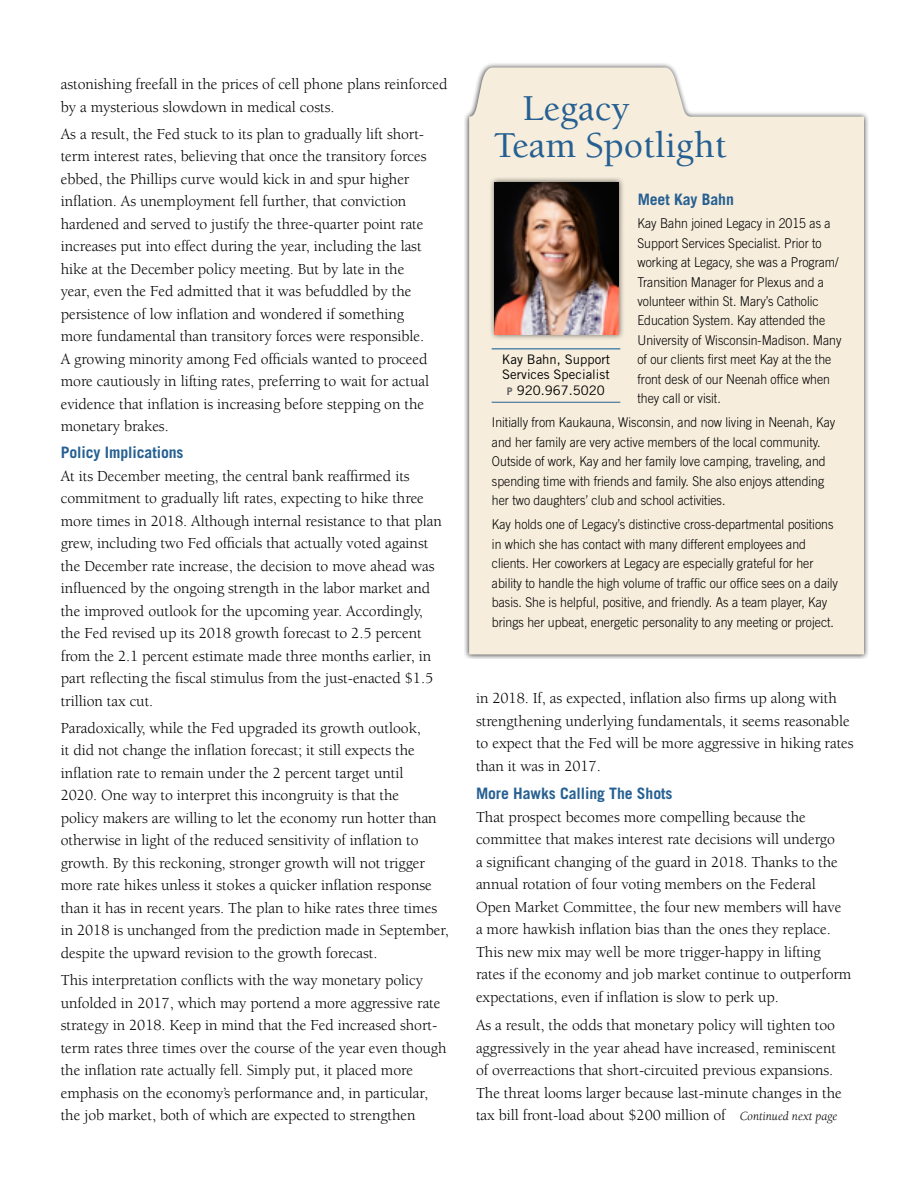
<style>
.page{position:relative;width:918px;height:1188px;background:#fff}
.page>*{position:absolute;margin:0;border:0;box-sizing:border-box;transform-origin:0 0}
.t1{font:500 37.5px/37.5px "Berkeley Std";color:#266092}
.t2{font:15.75px/22.5px "Berkeley Std";letter-spacing:-.005em;color:#000}
.t3{font:700 15.75px "Trade Gothic";letter-spacing:-.005em;color:#266092}
.t4{font:300 13.5px/19.5px "Trade Gothic";color:#000;scale:.91 1}
.t5{font:13.2px/14.2px "Trade Gothic";color:#000}
.t6{font:italic 12.75px "Berkeley Std";color:#000}
.s1{font-weight:700;font-size:10.5px;color:#5f6062}
</style>
<div class="page">
<div style="left:464px;top:62px;width:405px;height:597px;background:#000;opacity:.75"></div>
<div style="left:469px;top:68px;width:395px;height:586px;background:#f6eddc"></div>
<div style="left:489px;top:177px;width:135px;height:163px;background:#000;opacity:.55"></div>
<img style="left:494px;top:182px;width:124px;height:153px">
<hr style="left:492px;top:348px;width:128px;height:1px;background:#005695">
<hr style="left:492px;top:402px;width:128px;height:1px;background:#266092">
<p class="t2" style="left:61px;top:73px;width:388px">astonishing freefall in the prices of cell phone plans reinforced by a mysterious slowdown in medical costs.</p>
<p class="t2" style="left:61px;top:123px;width:370px">As a result, the Fed stuck to its plan to gradually lift short&shy;term interest rates, believing that once the transitory forces ebbed, the Phillips curve would kick in and spur higher inflation. As unemployment fell further, that conviction hardened and served to justify the three-quarter point rate increases put into effect during the year, including the last hike at the December policy meeting. But by late in the year, even the Fed admitted that it was befuddled by the persistence of low inflation and wondered if something more fundamental than transitory forces were responsible.<br>A growing minority among Fed officials wanted to proceed more cautiously in lifting rates, preferring to wait for actual evidence that inflation is increasing before stepping on the monetary brakes.</p>
<p class="t3" style="left:61px;top:443px;width:124px">Policy Implications</p>
<p class="t2" style="left:61px;top:465px;width:383px">At its December meeting, the central bank reaffirmed its commitment to gradually lift rates, expecting to hike three more times in 2018. Although internal resistance to that plan grew, including two Fed officials that actually voted against the December rate increase, the decision to move ahead was influenced by the ongoing strength in the labor market and the improved outlook for the upcoming year. Accordingly, the Fed revised up its 2018 growth forecast to 2.5 percent from the 2.1 percent estimate made three months earlier, in part reflecting the fiscal stimulus from the just-enacted $1.5 trillion tax cut.</p>
<p class="t2" style="left:61px;top:717px;width:390px">Paradoxically, while the Fed upgraded its growth outlook,<br>it did not change the inflation forecast; it still expects the inflation rate to remain under the 2 percent target until<br>2020. One way to interpret this incongruity is that the<br>policy makers are willing to let the economy run hotter than otherwise in light of the reduced sensitivity of inflation to growth. By this reckoning, stronger growth will not trigger more rate hikes unless it stokes a quicker inflation response than it has in recent years. The plan to hike rates three times in 2018 is unchanged from the prediction made in September, despite the upward revision to the growth forecast.</p>
<p class="t2" style="left:61px;top:969px;width:387px">This interpretation conflicts with the way monetary policy unfolded in 2017, which may portend a more aggressive rate strategy in 2018. Keep in mind that the Fed increased short&shy;term rates three times over the course of the year even though the inflation rate actually fell. Simply put, it placed more emphasis on the economy’s performance and, in particular, the job market, both of which are expected to strengthen</p>
<h1 class="t1" style="left:494px;top:90px;width:234px;text-indent:29px">Legacy<br>Team Spotlight</h1>
<p class="t3" style="left:638px;top:190px;width:98px">Meet Kay Bahn</p>
<p class="t4" style="left:638px;top:213px;width:226px">Kay Bahn joined Legacy in 2015 as a Support Services Specialist. Prior to working at Legacy, she was a Program/ Transition Manager for Plexus and a volunteer within St. Mary’s Catholic Education System. Kay attended the University of Wisconsin-Madison. Many of our clients first meet Kay at the the front desk of our Neenah office when they call or visit.</p>
<p class="t4" style="left:492px;top:413px;width:379px">Initially from Kaukauna, Wisconsin, and now living in Neenah, Kay and her family are very active members of the local community.<br>Outside of work, Kay and her family love camping, traveling, and spending time with friends and family. She also enjoys attending her two daughters’ club and school activities.</p>
<p class="t4" style="left:492px;top:515px;width:382px">Kay holds one of Legacy’s distinctive cross-departmental positions in which she has contact with many different employees and clients. Her coworkers at Legacy are especially grateful for her ability to handle the high volume of traffic our office sees on a daily basis. She is helpful, positive, and friendly. As a team player, Kay brings her upbeat, energetic personality to any meeting or project.</p>
<p class="t5" style="left:502px;top:352px;width:110px">Kay Bahn, Support<br>Services Specialist</p>
<p class="t5" style="left:507px;top:383px;width:100px"><span class="s1">P</span> 920.967.5020</p>
<p class="t2" style="left:476px;top:687px;width:379px">in 2018. If, as expected, inflation also firms up along with strengthening underlying fundamentals, it seems reasonable to expect that the Fed will be more aggressive in hiking rates than it was in 2017.</p>
<p class="t3" style="left:476px;top:784px;width:198px">More Hawks Calling The Shots</p>
<p class="t2" style="left:476px;top:806px;width:377px">That prospect becomes more compelling because the committee that makes interest rate decisions will undergo<br>a significant changing of the guard in 2018. Thanks to the annual rotation of four voting members on the Federal Open Market Committee, the four new members will have a more hawkish inflation bias than the ones they replace.<br>This new mix may well be more trigger-happy in lifting rates if the economy and job market continue to outperform expectations, even if inflation is slow to perk up.</p>
<p class="t2" style="left:476px;top:1014px;width:367px">As a result, the odds that monetary policy will tighten too aggressively in the year ahead have increased, reminiscent of overreactions that short-circuited previous expansions.<br>The threat looms larger because last-minute changes in the tax bill front-load about $200 million of</p>
<p class="t6" style="left:740px;top:1109px;width:99px">Continued next page</p>
</div>
